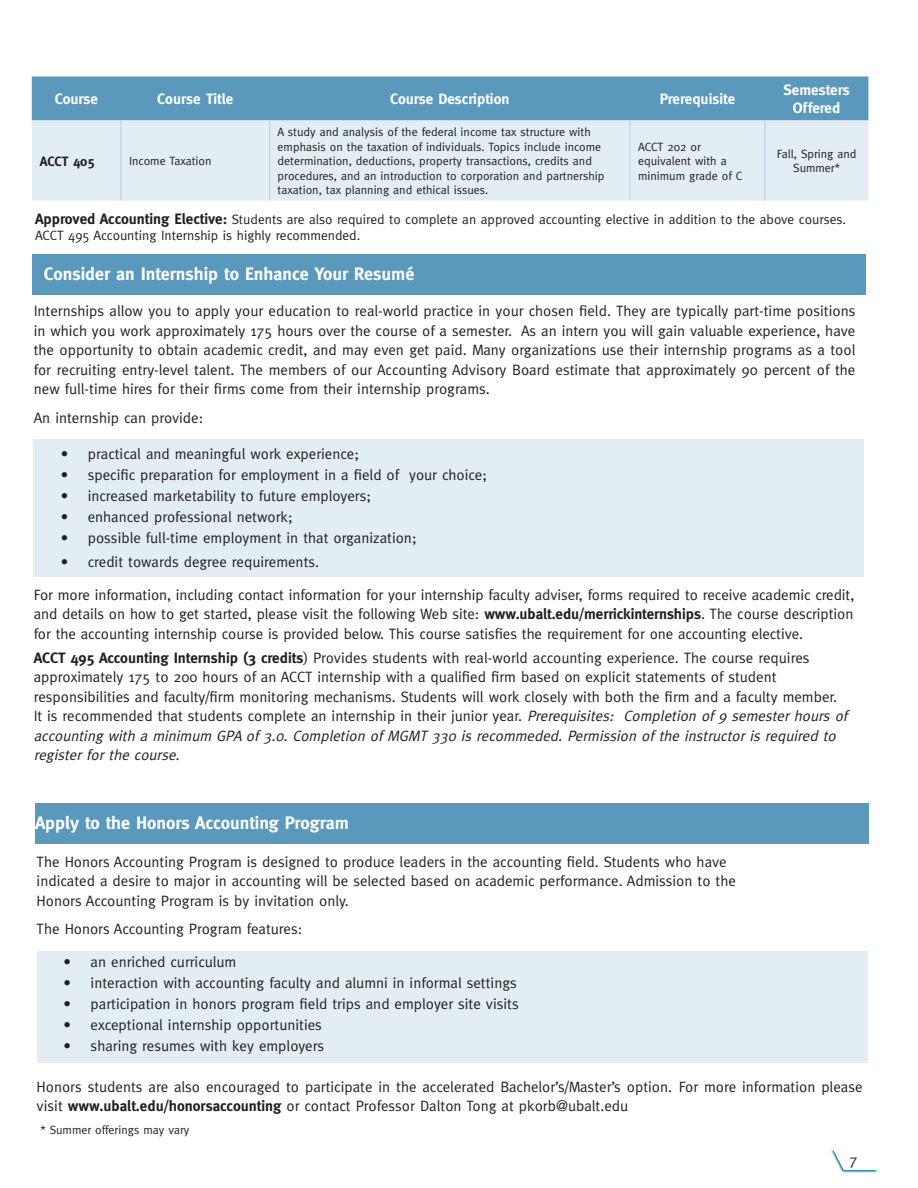
<style>
.page{position:relative;width:918px;height:1188px;background:#fff}
.page>*{position:absolute;margin:0;border:0;box-sizing:border-box;transform-origin:0 0}
.t1{font:700 18px "Meta";color:#fff}
.t2{font:15px/19.5px "Meta";color:#231f20}
.t3{font:700 15px/18px "Meta";color:#fff;text-align:center}
.t4{font:13.5px/16.2px "Meta";color:#231f20}
.t5{font:700 13.5px "Meta";color:#231f20}
.t6{font:12px/14.4px "Meta";color:#231f20}
.s1{font-weight:700;font-size:15px}
.s2{font-weight:700}
.s3{font-style:italic}
</style>
<div class="page">
<img style="left:831px;top:1149px;width:47px;height:24px">
<svg style="left:832px;top:1149px;width:46px;height:21px"></svg>
<div style="left:34px;top:439px;width:830px;height:138px;background:#e3edf4"></div>
<div style="left:37px;top:951px;width:831px;height:112px;background:#e3edf4"></div>
<div style="left:32px;top:76px;width:836px;height:44px;background:#5a99bb"></div>
<div style="left:32px;top:120px;width:836px;height:81px;background:#e3edf4"></div>
<hr style="left:121px;top:120px;width:1px;height:81px;background:#b1cddf">
<hr style="left:269px;top:120px;width:1px;height:81px;background:#b1cddf">
<hr style="left:630px;top:120px;width:1px;height:81px;background:#b1cddf">
<hr style="left:765px;top:120px;width:1px;height:81px;background:#b1cddf">
<div style="left:32px;top:254px;width:833px;height:40px;background:#5a99bb"></div>
<div style="left:35px;top:803px;width:834px;height:40px;background:#5a99bb"></div>
<p class="t3" style="left:55px;top:90px;width:45px">Course</p>
<p class="t3" style="left:157px;top:90px;width:78px">Course Title</p>
<p class="t3" style="left:390px;top:90px;width:121px">Course Description</p>
<p class="t3" style="left:660px;top:90px;width:77px">Prerequisite</p>
<p class="t3" style="left:784px;top:81px;width:68px">Semesters<br>Offered</p>
<p class="t5" style="left:40px;top:153px;width:56px">ACCT 405</p>
<p class="t6" style="left:129px;top:154px;width:84px">Income Taxation</p>
<p class="t6" style="left:278px;top:125px;width:328px">A study and analysis of the federal income tax structure with emphasis on the taxation of individuals. Topics include income determination, deductions, property transactions, credits and procedures, and an introduction to corporation and partnership taxation, tax planning and ethical issues.</p>
<p class="t6" style="left:638px;top:139px;width:106px">ACCT 202 or equivalent with a minimum grade of C</p>
<p class="t6" style="left:777px;top:147px;width:81px;text-align:center">Fall, Spring and<br>Summer*</p>
<p class="t4" style="left:35px;top:211px;width:812px"><span class="s1">Approved Accounting Elective:</span> Students are also required to complete an approved accounting elective in addition to the above courses.<br>ACCT 495 Accounting Internship is highly recommended.</p>
<p class="t1" style="left:44px;top:263px;width:372px">Consider an Internship to Enhance Your Resumé</p>
<p class="t2" style="left:34px;top:301px;width:823px;text-align:justify">Internships allow you to apply your education to real-world practice in your chosen field. They are typically part-time positions in which you work approximately 175 hours over the course of a semester. As an intern you will gain valuable experience, have the opportunity to obtain academic credit, and may even get paid. Many organizations use their internship programs as a tool for recruiting entry-level talent. The members of our Accounting Advisory Board estimate that approximately 90 percent of the new full-time hires for their firms come from their internship programs.</p>
<p class="t2" style="left:34px;top:408px;width:171px">An internship can provide:</p>
<p class="t2" style="left:61px;top:444px;width:300px">• practical and meaningful work experience;</p>
<p class="t2" style="left:61px;top:465px;width:428px">• specific preparation for employment in a field of your choice;</p>
<p class="t2" style="left:61px;top:486px;width:312px">• increased marketability to future employers;</p>
<p class="t2" style="left:61px;top:507px;width:233px">• enhanced professional network;</p>
<p class="t2" style="left:61px;top:528px;width:357px">• possible full-time employment in that organization;</p>
<p class="t2" style="left:61px;top:552px;width:260px">• credit towards degree requirements.</p>
<p class="t2" style="left:34px;top:585px;width:822px;text-align:justify">For more information, including contact information for your internship faculty adviser, forms required to receive academic credit, and details on how to get started, please visit the following Web site: <span class="s2">www.ubalt.edu/merrickinternships</span>. The course description for the accounting internship course is provided below. This course satisfies the requirement for one accounting elective.</p>
<p class="t2" style="left:34px;top:648px;width:815px"><span class="s2">ACCT 495 Accounting Internship (3 credits</span>) Provides students with real-world accounting experience. The course requires approximately 175 to 200 hours of an ACCT internship with a qualified firm based on explicit statements of student responsibilities and faculty/firm monitoring mechanisms. Students will work closely with both the firm and a faculty member.<br>It is recommended that students complete an internship in their junior year. <span class="s3">Prerequisites: Completion of 9 semester hours of accounting with a minimum GPAof 3.0. Completion of MGMT 330 is recommeded. Permission of the instructor is required to register for the course.</span></p>
<p class="t1" style="left:35px;top:812px;width:315px">Apply to the Honors Accounting Program</p>
<p class="t2" style="left:37px;top:852px;width:701px">The Honors Accounting Program is designed to produce leaders in the accounting field. Students who have indicated a desire to major in accounting will be selected based on academic performance. Admission to the<br>Honors Accounting Program is by invitation only.</p>
<p class="t2" style="left:37px;top:919px;width:267px">The Honors Accounting Program features:</p>
<p class="t2" style="left:64px;top:952px;width:174px">• an enriched curriculum</p>
<p class="t2" style="left:64px;top:973px;width:455px">• interaction with accounting faculty and alumni in informal settings</p>
<p class="t2" style="left:64px;top:994px;width:457px">• participation in honors program field trips and employer site visits</p>
<p class="t2" style="left:64px;top:1015px;width:260px">• exceptional internship opportunities</p>
<p class="t2" style="left:64px;top:1036px;width:262px">• sharing resumes with key employers</p>
<p class="t2" style="left:37px;top:1077px;width:827px">Honors students are also encouraged to participate in the accelerated Bachelor’s/Master’s option. For more information please visit <span class="s2">www.ubalt.edu/honorsaccounting</span> or contact Professor Dalton Tong at pkorb@ubalt.edu</p>
<p class="t6" style="left:40px;top:1123px;width:150px">* Summer offerings may vary</p>
<p class="t2" style="left:850px;top:1150px;width:10px">7</p>
</div>
